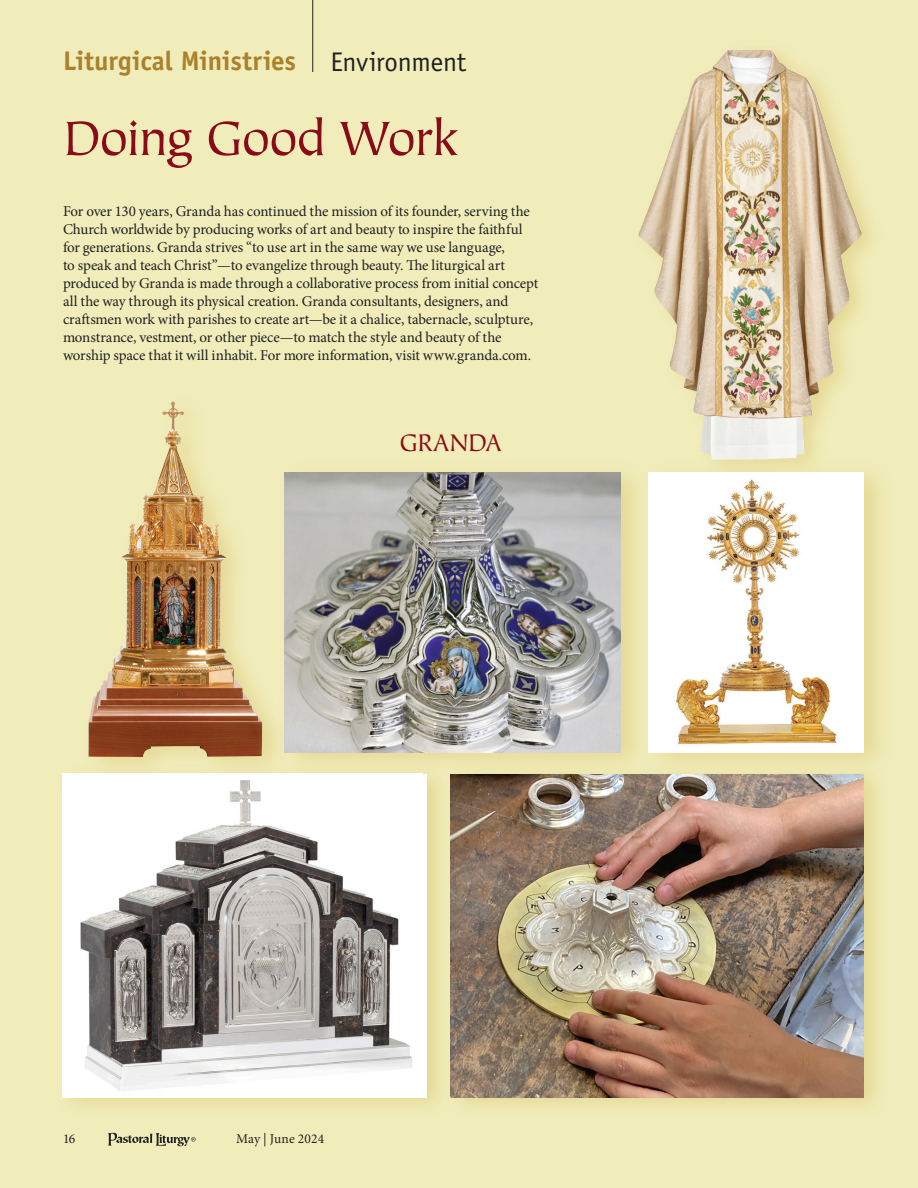
<style>
.page{position:relative;width:918px;height:1188px;background:#f1edbb}
.page>*{position:absolute;margin:0;border:0;box-sizing:border-box;transform-origin:0 0}
.t1{font:54px "Tiepolo Std";letter-spacing:-.035em;color:#890b17}
.t2{font:700 27px "Officina Sans Std";letter-spacing:-.005em;color:#aa822c}
.t3{font:27px "Officina Sans Std";letter-spacing:-.01em;color:#231f20}
.t4{font:27px "Tiepolo Std";letter-spacing:-.02em;color:#890b17}
.t5{font:15px/18px "Minion Pro";letter-spacing:-.005em;color:#231f20}
.t6{font:13.5px "Minion Pro";letter-spacing:.005em;color:#231f20}
</style>
<div class="page">
<div style="left:444px;top:763px;width:446px;height:356px;background:#c39c21;opacity:.25"></div>
<img style="left:453px;top:778px;width:410px;height:320px">
<div style="left:56px;top:763px;width:397px;height:356px;background:#c39c21;opacity:.25"></div>
<img style="left:62px;top:774px;width:361px;height:324px">
<div style="left:277px;top:459px;width:375px;height:319px;background:#c39c21;opacity:.25"></div>
<img style="left:290px;top:472px;width:331px;height:281px">
<div style="left:634px;top:39px;width:252px;height:441px;background:#f1edbb"></div>
<img style="left:638px;top:49px;width:218px;height:410px">
<div style="left:640px;top:459px;width:255px;height:319px;background:#c39c21;opacity:.25"></div>
<img style="left:648px;top:472px;width:216px;height:281px">
<div style="left:82px;top:391px;width:208px;height:388px;background:#c39c21;opacity:.25"></div>
<img style="left:149px;top:401px;width:24px;height:95px">
<hr style="left:312px;top:0;width:1px;height:72px;background:#231f20">
<svg style="left:108px;top:1133px;width:88px;height:13px"></svg>
<h2 class="t2" style="left:63px;top:44px;width:235px">Liturgical Ministries</h2>
<h2 class="t3" style="left:330px;top:46px;width:138px">Environment</h2>
<h1 class="t1" style="left:63px;top:109px;width:397px">Doing Good Work</h1>
<p class="t5" style="left:63px;top:202px;width:477px">For over 130 years, Granda has continued the mission of its founder, serving the Church worldwide by producing works of art and beauty to inspire the faithful for generations. Granda strives “to use art in the same way we use language,<br>to speak and teach Christ”—to evangelize through beauty. The liturgical art produced by Granda is made through a collaborative process from initial concept all the way through its physical creation. Granda consultants, designers, and craftsmen work with parishes to create art—be it a chalice, tabernacle, sculpture, monstrance, vestment, or other piece—to match the style and beauty of the worship space that it will inhabit. For more information, visit www.granda.com.</p>
<h2 class="t4" style="left:399px;top:428px;width:104px">GRANDA</h2>
<p class="t6" style="left:63px;top:1129px;width:14px">16</p>
<p class="t6" style="left:236px;top:1129px;width:90px">May | June 2024</p>
</div>
